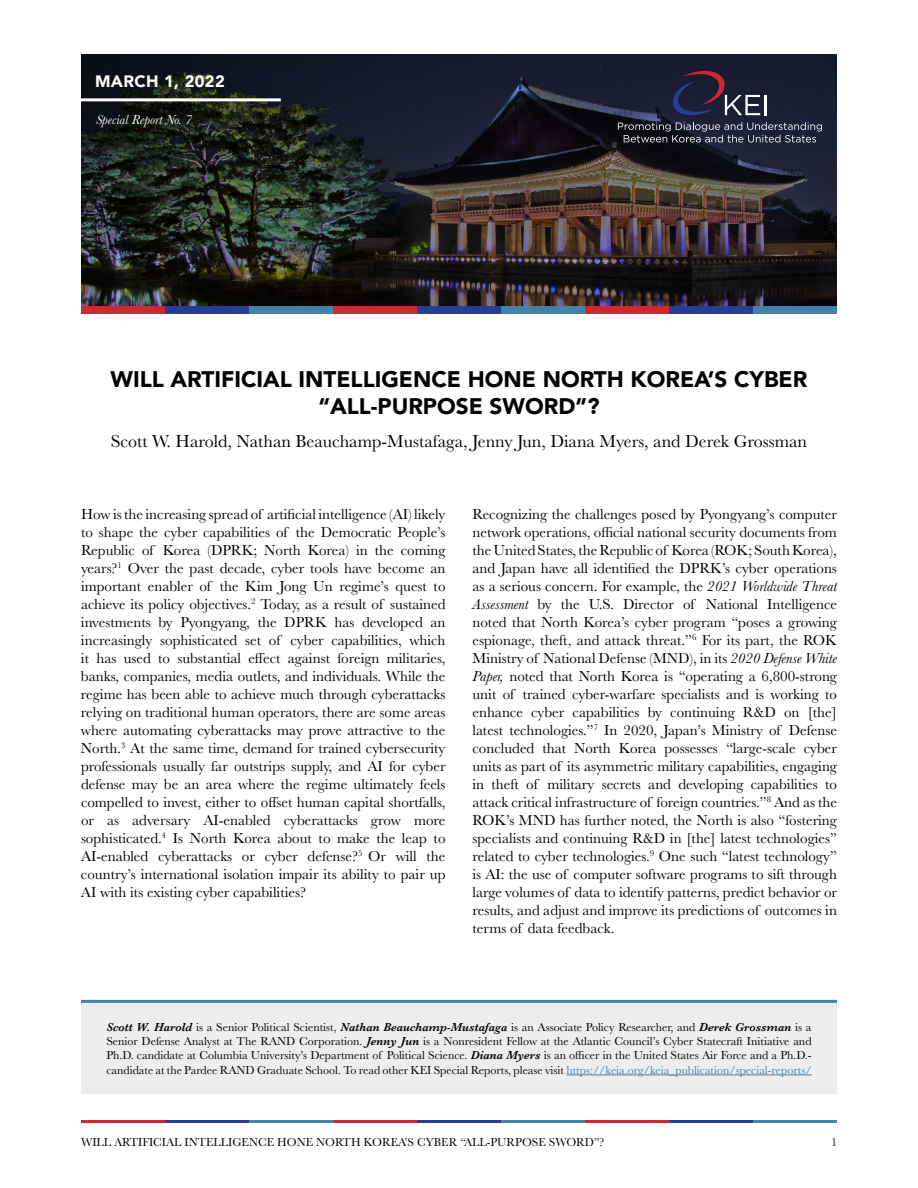
<style>
.page{position:relative;width:918px;height:1188px;background:#fff}
.page>*{position:absolute;margin:0;border:0;box-sizing:border-box;transform-origin:0 0}
.t1{font:900 22.5px/27px "Avenir";color:#000;text-align:center}
.t2{font:18px "Baskerville";color:#000}
.t3{font:900 16.5px "Avenir";letter-spacing:.02em;color:#fff}
.t4{font:15px/18px "Baskerville";color:#000;text-align:justify}
.t5{font:italic 13.5px "Baskerville";color:#fff}
.t6{font:12px/14.4px "Baskerville";color:#000;text-align:justify}
.s1{font-style:italic}
.s2{font-weight:600;font-style:italic}
.s3{color:#4482a9}
</style>
<div class="page">
<hr style="left:81px;top:1120px;width:84px;height:3px;background:#d22631">
<hr style="left:165px;top:1120px;width:84px;height:3px;background:#283e95">
<hr style="left:249px;top:1120px;width:84px;height:3px;background:#4482a9">
<hr style="left:333px;top:1120px;width:84px;height:3px;background:#d22631">
<hr style="left:417px;top:1120px;width:84px;height:3px;background:#283e95">
<hr style="left:501px;top:1120px;width:84px;height:3px;background:#4482a9">
<hr style="left:585px;top:1120px;width:84px;height:3px;background:#d22631">
<hr style="left:669px;top:1120px;width:84px;height:3px;background:#283e95">
<hr style="left:753px;top:1120px;width:84px;height:3px;background:#4482a9">
<img style="left:81px;top:54px;width:756px;height:252px">
<div style="left:81px;top:306px;width:84px;height:8px;background:#d22631"></div>
<div style="left:165px;top:306px;width:84px;height:8px;background:#283e95"></div>
<div style="left:249px;top:306px;width:84px;height:8px;background:#4482a9"></div>
<div style="left:333px;top:306px;width:84px;height:8px;background:#d22631"></div>
<div style="left:417px;top:306px;width:84px;height:8px;background:#283e95"></div>
<div style="left:501px;top:306px;width:84px;height:8px;background:#4482a9"></div>
<div style="left:585px;top:306px;width:84px;height:8px;background:#d22631"></div>
<div style="left:669px;top:306px;width:84px;height:8px;background:#283e95"></div>
<div style="left:753px;top:306px;width:84px;height:8px;background:#4482a9"></div>
<hr style="left:70px;top:98px;width:211px;height:3px;background:#fff">
<div style="left:81px;top:1000px;width:756px;height:94px;background:#ededee"></div>
<hr style="left:566px;top:1075px;width:246px;height:1px;background:#4482a9">
<hr style="left:81px;top:1000px;width:756px;height:3px;background:#4482a9">
<svg style="left:618px;top:68px;width:204px;height:75px;background:#2d2e42"></svg>
<p class="t3" style="left:95px;top:68px;width:131px">MARCH 1, 2022</p>
<p class="t5" style="left:96px;top:111px;width:98px">Special Report No. 7</p>
<h1 class="t1" style="left:111px;top:365px;width:698px">WILL ARTIFICIAL INTELLIGENCE HONE NORTH KOREA’S CYBER “ALL-PURPOSE SWORD”?</h1>
<p class="t2" style="left:111px;top:430px;width:698px">Scott W. Harold, Nathan Beauchamp-Mustafaga, Jenny Jun, Diana Myers, and Derek Grossman</p>
<p class="t4" style="left:81px;top:505px;width:366px">How is the increasing spread of artificial intelligence (AI) likely to shape the cyber capabilities of the Democratic People’s Republic of Korea (DPRK; North Korea) in the coming years?<sup>1</sup> Over the past decade, cyber tools have become an important enabler of the Kim Jong Un regime’s quest to achieve its policy objectives.<sup>2</sup> Today, as a result of sustained investments by Pyongyang, the DPRK has developed an increasingly sophisticated set of cyber capabilities, which it has used to substantial effect against foreign militaries, banks, companies, media outlets, and individuals. While the regime has been able to achieve much through cyberattacks relying on traditional human operators, there are some areas where automating cyberattacks may prove attractive to the North.<sup>3</sup> At the same time, demand for trained cybersecurity professionals usually far outstrips supply, and AI for cyber defense may be an area where the regime ultimately feels compelled to invest, either to offset human capital shortfalls, or as adversary AI-enabled cyberattacks grow more sophisticated.<sup>4</sup> Is North Korea about to make the leap to AI-enabled cyberattacks or cyber defense?<sup>5</sup> Or will the country’s international isolation impair its ability to pair up AI with its existing cyber capabilities?</p>
<p class="t4" style="left:472px;top:505px;width:366px">Recognizing the challenges posed by Pyongyang’s computer network operations, official national security documents from the United States, the Republic of Korea (ROK; South Korea), and Japan have all identified the DPRK’s cyber operations as a serious concern. For example, the <span class="s1">2021 Worldwide Threat Assessment</span> by the U.S. Director of National Intelligence noted that North Korea’s cyber program “poses a growing espionage, theft, and attack threat.”<sup>6</sup> For its part, the ROK Ministry of National Defense (MND), in its <span class="s1">2020 Defense White Paper,</span> noted that North Korea is “operating a 6,800-strong unit of trained cyber-warfare specialists and is working to enhance cyber capabilities by continuing R&amp;D on [the] latest technologies.”<sup>7</sup> In 2020, Japan’s Ministry of Defense concluded that North Korea possesses “large-scale cyber units as part of its asymmetric military capabilities, engaging in theft of military secrets and developing capabilities to attack critical infrastructure of foreign countries.”<sup>8</sup> And as the ROK’s MND has further noted, the North is also “fostering specialists and continuing R&amp;D in [the] latest technologies” related to cyber technologies.<sup>9</sup> One such “latest technology” is AI: the use of computer software programs to sift through large volumes of data to identify patterns, predict behavior or results, and adjust and improve its predictions of outcomes in terms of data feedback.</p>
<p class="t6" style="left:106px;top:1020px;width:707px"><span class="s2">Scott W. Harold</span> is a Senior Political Scientist, <span class="s2">Nathan Beauchamp-Mustafaga</span> is an Associate Policy Researcher, and <span class="s2">Derek Grossman</span> is a Senior Defense Analyst at The RAND Corporation. <span class="s2">Jenny Jun</span> is a Nonresident Fellow at the Atlantic Council’s Cyber Statecraft Initiative and Ph.D. candidate at Columbia University’s Department of Political Science. <span class="s2">Diana Myers</span> is an officer in the United States Air Force and a Ph.D.- candidate at the Pardee RAND Graduate School. To read other KEI Special Reports, please visit <span class="s3">https://keia.org/keia_publication/special-reports/</span></p>
<p class="t6" style="left:81px;top:1135px;width:525px">WILL ARTIFICIAL INTELLIGENCE HONE NORTH KOREA’S CYBER “ALL-PURPOSE SWORD”?</p>
<p class="t6" style="left:831px;top:1135px;width:7px">1</p>
</div>
